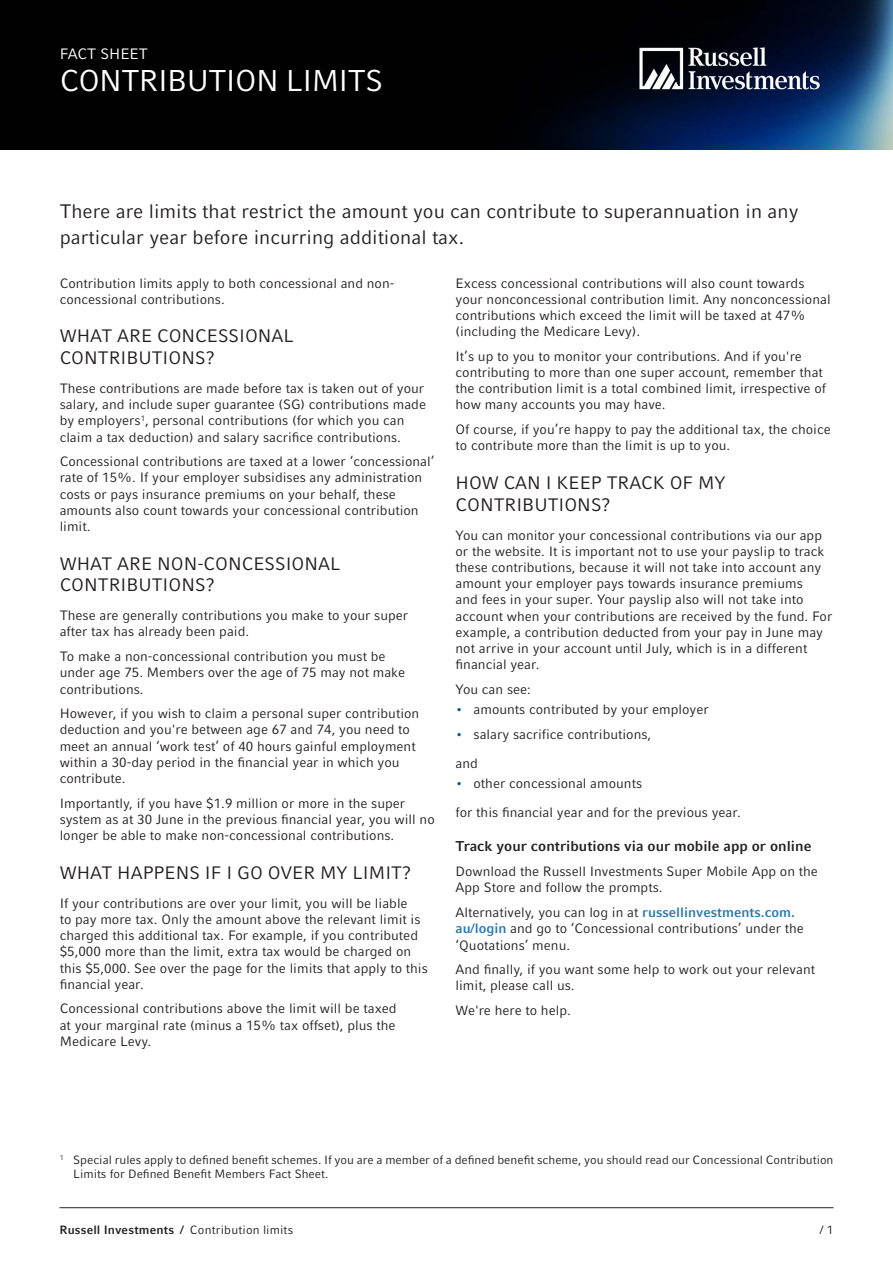
<style>
.page{position:relative;width:893px;height:1263px;background:#fff}
.page>*{position:absolute;margin:0;border:0;box-sizing:border-box;transform-origin:0 0}
.t1{font:30px "Compatil Fact LT Pro";letter-spacing:-.02em;color:#fff}
.t2{font:19.5px/25.5px "Compatil Fact LT Pro";color:#231f20}
.t3{font:18px/21.6px "Compatil Fact LT Pro";color:#231f20}
.t4{font:15px "Compatil Fact LT Pro";color:#fff}
.t5{font:700 14.25px "Compatil Fact LT Pro";color:#231f20}
.t6{font:13.5px/16.2px "Compatil Fact LT Pro";color:#231f20}
.t7{font:12px/14.4px "Compatil Fact LT Pro";color:#231f20}
.t8{font:700 12px "Compatil Fact LT Pro";letter-spacing:.015em;color:#231f20}
.s1{color:#005595}
.s2{font-weight:700;color:#267ab6}
.s3{font-weight:400}
</style>
<div class="page">
<img style="left:0;top:0;width:893px;height:149px">
<hr style="left:60px;top:1207px;width:773px;height:1px;background:#231f20">
<p class="t4" style="left:60px;top:45px;width:90px">FACT SHEET</p>
<h1 class="t1" style="left:60px;top:63px;width:325px">CONTRIBUTION LIMITS</h1>
<h2 class="t2" style="left:60px;top:199px;width:740px">There are limits that restrict the amount you can contribute to superannuation in any particular year before incurring additional tax.</h2>
<p class="t6" style="left:60px;top:275px;width:336px">Contribution limits apply to both concessional and non&shy;concessional contributions.</p>
<h3 class="t3" style="left:60px;top:325px;width:236px">WHAT ARE CONCESSIONAL<br>CONTRIBUTIONS?</h3>
<p class="t6" style="left:60px;top:380px;width:368px">These contributions are made before tax is taken out of your salary, and include super guarantee (SG) contributions made by employers<sup>1</sup>, personal contributions (for which you can claim a tax deduction) and salary sacrifice contributions.</p>
<p class="t6" style="left:60px;top:453px;width:376px">Concessional contributions are taxed at a lower ‘concessional’ rate of 15%. If your employer subsidises any administration costs or pays insurance premiums on your behalf, these amounts also count towards your concessional contribution limit.</p>
<h3 class="t3" style="left:60px;top:553px;width:282px">WHAT ARE NON-CONCESSIONAL<br>CONTRIBUTIONS?</h3>
<p class="t6" style="left:60px;top:607px;width:350px">These are generally contributions you make to your super after tax has already been paid.</p>
<p class="t6" style="left:60px;top:648px;width:347px">To make a non-concessional contribution you must be under age 75. Members over the age of 75 may not make contributions.</p>
<p class="t6" style="left:60px;top:705px;width:361px">However, if you wish to claim a personal super contribution deduction and you're between age 67 and 74, you need to meet an annual ‘work test’ of 40 hours gainful employment within a 30-day period in the financial year in which you contribute.</p>
<p class="t6" style="left:60px;top:795px;width:377px">Importantly, if you have $1.9 million or more in the super system as at 30 June in the previous financial year, you will no longer be able to make non-concessional contributions.</p>
<h3 class="t3" style="left:60px;top:862px;width:353px">WHAT HAPPENS IF I GO OVER MY LIMIT?</h3>
<p class="t6" style="left:60px;top:895px;width:370px">If your contributions are over your limit, you will be liable<br>to pay more tax. Only the amount above the relevant limit is charged this additional tax. For example, if you contributed $5,000 more than the limit, extra tax would be charged on this $5,000. See over the page for the limits that apply to this financial year.</p>
<p class="t6" style="left:60px;top:1001px;width:339px;text-align:justify">Concessional contributions above the limit will be taxed at your marginal rate (minus a 15% tax offset), plus the Medicare Levy.</p>
<p class="t6" style="left:456px;top:275px;width:377px">Excess concessional contributions will also count towards your nonconcessional contribution limit. Any nonconcessional contributions which exceed the limit will be taxed at 47% (including the Medicare Levy).</p>
<p class="t6" style="left:456px;top:348px;width:372px">It’s up to you to monitor your contributions. And if you're contributing to more than one super account, remember that the contribution limit is a total combined limit, irrespective of how many accounts you may have.</p>
<p class="t6" style="left:456px;top:421px;width:377px">Of course, if you’re happy to pay the additional tax, the choice to contribute more than the limit is up to you.</p>
<h3 class="t3" style="left:456px;top:472px;width:271px">HOW CAN I KEEP TRACK OF MY<br>CONTRIBUTIONS?</h3>
<p class="t6" style="left:456px;top:527px;width:378px">You can monitor your concessional contributions via our app or the website. It is important not to use your payslip to track these contributions, because it will not take into account any amount your employer pays towards insurance premiums<br>and fees in your super. Your payslip also will not take into account when your contributions are received by the fund. For example, a contribution deducted from your pay in June may not arrive in your account until July, which is in a different financial year.</p>
<p class="t6" style="left:456px;top:681px;width:77px">You can see:</p>
<p class="t6" style="left:456px;top:701px;width:255px"><span class="s1">•</span> amounts contributed by your employer</p>
<p class="t6" style="left:456px;top:720px;width:197px;line-height:29px"><span class="s1">•</span> salary sacrifice contributions, and</p>
<p class="t6" style="left:456px;top:769px;width:287px;line-height:29px"><span class="s1">•</span> other concessional amounts<br>for this financial year and for the previous year.</p>
<p class="t5" style="left:456px;top:838px;width:357px">Track your contributions via our mobile app or online</p>
<p class="t6" style="left:456px;top:863px;width:364px">Download the Russell Investments Super Mobile App on the<br>App Store and follow the prompts.</p>
<p class="t6" style="left:456px;top:904px;width:350px">Alternatively, you can log in at <span class="s2">russellinvestments.com. au/login</span> and go to ‘Concessional contributions’ under the ‘Quotations’ menu.</p>
<p class="t6" style="left:456px;top:961px;width:361px">And finally, if you want some help to work out your relevant limit, please call us.</p>
<p class="t6" style="left:456px;top:1002px;width:117px">We're here to help.</p>
<p class="t7" style="left:73px;top:1152px;width:762px;text-indent:-14px"><sup>1</sup> Special rules apply to defined benefit schemes. If you are a member of a defined benefit scheme, you should read our Concessional Contribution<br>Limits for Defined Benefit Members Fact Sheet.</p>
<p class="t8" style="left:60px;top:1222px;width:235px">Russell Investments / <span class="s3">Contribution limits</span></p>
<p class="t7" style="left:820px;top:1222px;width:15px">/ 1</p>
</div>
